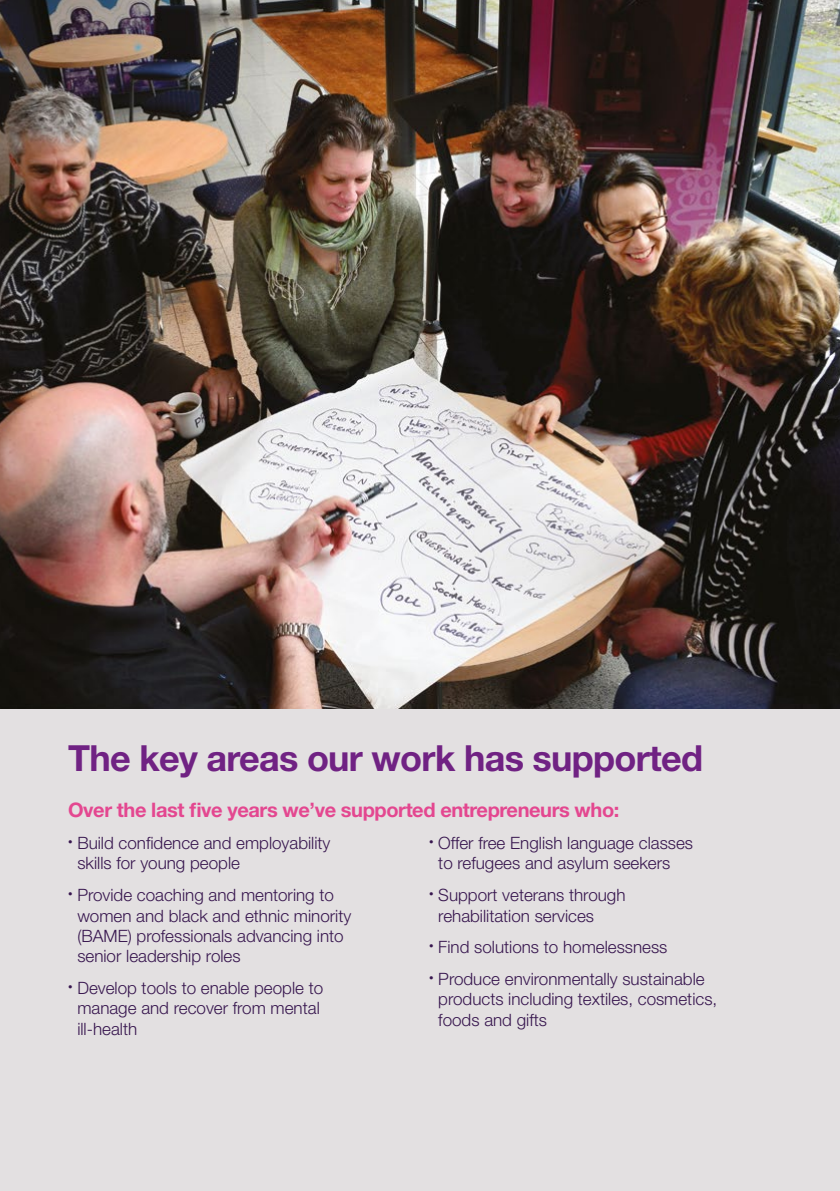
<style>
.page{position:relative;width:840px;height:1191px;background:#fff}
.page>*{position:absolute;margin:0;border:0;box-sizing:border-box;transform-origin:0 0}
.t1{font:700 36px "Helvetica Neue";letter-spacing:-.02em;color:#702283}
.t2{font:700 20px "Helvetica Neue";letter-spacing:-.02em;color:#e44790}
.t3{font:300 17px/20.4px "Helvetica Neue";color:#38174f}
</style>
<div class="page">
<div style="left:0;top:0;width:839px;height:1191px;background:#e3e0e1"></div>
<img style="left:0;top:0;width:839px;height:708px">
<h1 class="t1" style="left:68px;top:735px;width:636px">The key areas our work has supported</h1>
<p class="t2" style="left:68px;top:797px;width:552px">Over the last five years we’ve supported entrepreneurs who:</p>
<p class="t3" style="left:77px;top:832px;width:254px;text-indent:-9px"><sup>•</sup> Build confidence and employability skills for young people</p>
<p class="t3" style="left:77px;top:884px;width:275px;text-indent:-9px"><sup>•</sup> Provide coaching and mentoring to women and black and ethnic minority (BAME) professionals advancing into senior leadership roles</p>
<p class="t3" style="left:77px;top:977px;width:247px;text-indent:-9px"><sup>•</sup> Develop tools to enable people to manage and recover from mental ill-health</p>
<p class="t3" style="left:438px;top:832px;width:256px;text-indent:-9px"><sup>•</sup> Offer free English language classes to refugees and asylum seekers</p>
<p class="t3" style="left:438px;top:884px;width:189px;text-indent:-9px"><sup>•</sup> Support veterans through rehabilitation services</p>
<p class="t3" style="left:429px;top:936px;width:240px"><sup>•</sup> Find solutions to homelessness</p>
<p class="t3" style="left:438px;top:968px;width:280px;text-indent:-9px"><sup>•</sup> Produce environmentally sustainable products including textiles, cosmetics, foods and gifts</p>
</div>
